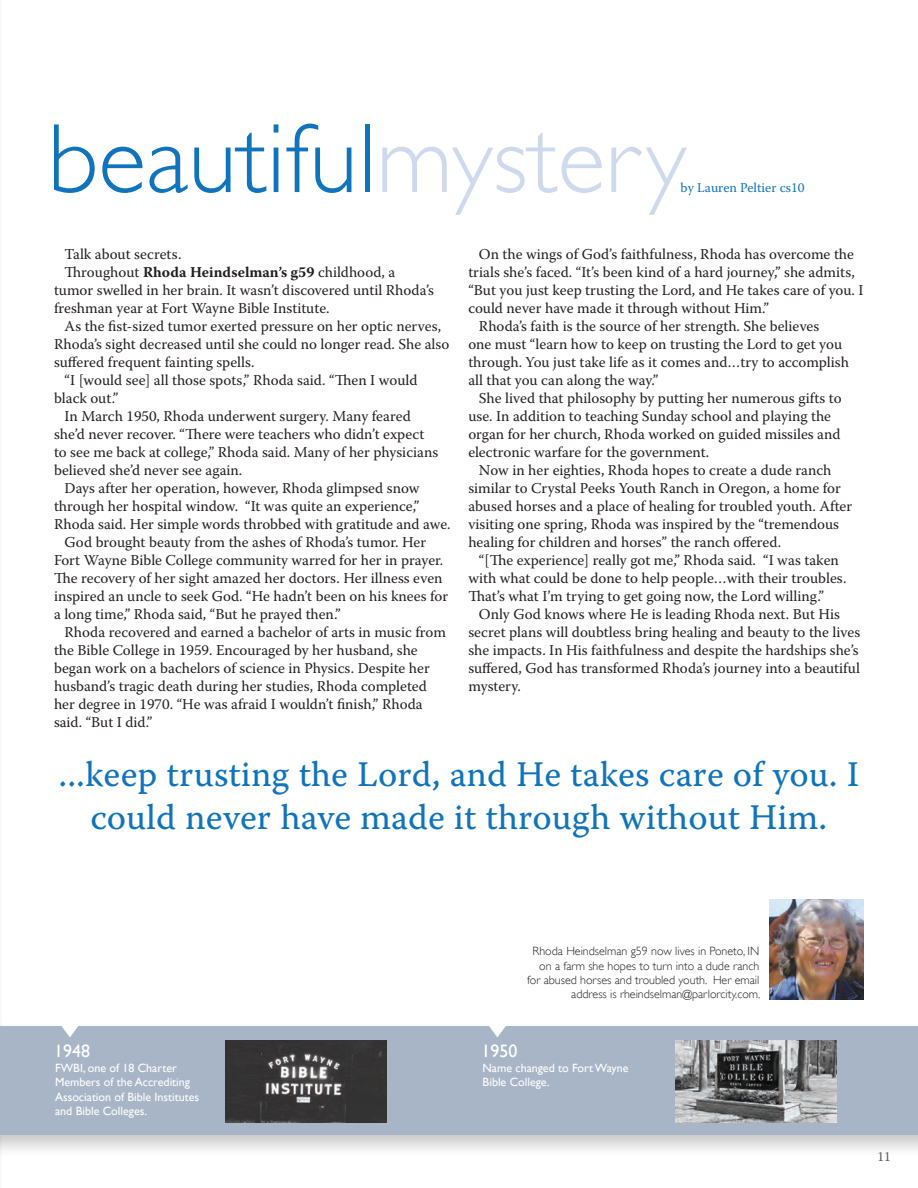
<style>
.page{position:relative;width:918px;height:1188px;background:#fff}
.page>*{position:absolute;margin:0;border:0;box-sizing:border-box;transform-origin:0 0}
.t1{font:36px/43.2px "Warnock Pro Capt";color:#1074bc;text-align:center}
.t2{font:18px "Gill Sans";color:#fff}
.t3{font:15px "Warnock Pro";color:#231f20}
.t4{font:13.5px "Warnock Pro";color:#1074bc}
.t5{font:13.5px "Warnock Pro";color:#57585a}
.t6{font:300 12px/14.4px "Gill Sans";color:#231f20;text-align:right}
.t7{font:12px/14.4px "Gill Sans";color:#fff}
.s1{font-weight:700}
</style>
<div class="page">
<hr style="left:0;top:0;width:2px;height:1188px;background:#f7f9fc">
<div style="left:0;top:1020px;width:918px;height:140px;background:#231f20;opacity:.25"></div>
<div style="left:0;top:1026px;width:918px;height:109px;background:#a8b5c7"></div>
<svg style="left:54px;top:124px;width:41px;height:69px"></svg>
<svg style="left:102px;top:147px;width:40px;height:46px"></svg>
<svg style="left:149px;top:147px;width:39px;height:46px"></svg>
<svg style="left:194px;top:133px;width:72px;height:60px"></svg>
<svg style="left:274px;top:124px;width:4px;height:68px"></svg>
<svg style="left:286px;top:124px;width:65px;height:69px"></svg>
<hr style="left:365px;top:124px;width:4px;height:68px;background:#1074bc">
<svg style="left:382px;top:133px;width:220px;height:82px"></svg>
<svg style="left:611px;top:147px;width:76px;height:68px"></svg>
<img style="left:769px;top:900px;width:95px;height:100px">
<img style="left:676px;top:1040px;width:160px;height:82px">
<img style="left:226px;top:1040px;width:160px;height:82px">
<svg style="left:60px;top:1023px;width:20px;height:14px"></svg>
<svg style="left:487px;top:1023px;width:21px;height:14px"></svg>
<p class="t4" style="left:681px;top:180px;width:126px">by Lauren Peltier cs10</p>
<p class="t3" style="left:65px;top:245px;width:118px">Talk about secrets.</p>
<p class="t3" style="left:65px;top:263px;width:332px">Throughout <span class="s1">Rhoda Heindselman’s g59</span> childhood, a</p>
<p class="t3" style="left:54px;top:281px;width:381px">tumor swelled in her brain. It wasn’t discovered until Rhoda’s</p>
<p class="t3" style="left:54px;top:299px;width:277px">freshman year at Fort Wayne Bible Institute.</p>
<p class="t3" style="left:65px;top:317px;width:378px">As the fist-sized tumor exerted pressure on her optic nerves,</p>
<p class="t3" style="left:54px;top:335px;width:397px">Rhoda’s sight decreased until she could no longer read. She also</p>
<p class="t3" style="left:54px;top:353px;width:202px">suffered frequent fainting spells.</p>
<p class="t3" style="left:65px;top:371px;width:354px">“I [would see] all those spots,” Rhoda said. “Then I would</p>
<p class="t3" style="left:54px;top:389px;width:66px">black out.”</p>
<p class="t3" style="left:65px;top:407px;width:348px">In March 1950, Rhoda underwent surgery. Many feared</p>
<p class="t3" style="left:54px;top:425px;width:372px">she’d never recover. “There were teachers who didn’t expect</p>
<p class="t3" style="left:54px;top:443px;width:386px">to see me back at college,” Rhoda said. Many of her physicians</p>
<p class="t3" style="left:54px;top:461px;width:190px">believed she’d never see again.</p>
<p class="t3" style="left:65px;top:479px;width:356px">Days after her operation, however, Rhoda glimpsed snow</p>
<p class="t3" style="left:54px;top:497px;width:367px">through her hospital window. “It was quite an experience,”</p>
<p class="t3" style="left:54px;top:515px;width:398px">Rhoda said. Her simple words throbbed with gratitude and awe.</p>
<p class="t3" style="left:65px;top:533px;width:363px">God brought beauty from the ashes of Rhoda’s tumor. Her</p>
<p class="t3" style="left:54px;top:551px;width:391px">Fort Wayne Bible College community warred for her in prayer.</p>
<p class="t3" style="left:54px;top:569px;width:390px">The recovery of her sight amazed her doctors. Her illness even</p>
<p class="t3" style="left:54px;top:587px;width:396px">inspired an uncle to seek God. “He hadn’t been on his knees for</p>
<p class="t3" style="left:54px;top:605px;width:288px">a long time,” Rhoda said, “But he prayed then.”</p>
<p class="t3" style="left:65px;top:623px;width:383px">Rhoda recovered and earned a bachelor of arts in music from</p>
<p class="t3" style="left:54px;top:641px;width:365px">the Bible College in 1959. Encouraged by her husband, she</p>
<p class="t3" style="left:54px;top:659px;width:377px">began work on a bachelors of science in Physics. Despite her</p>
<p class="t3" style="left:54px;top:677px;width:375px">husband’s tragic death during her studies, Rhoda completed</p>
<p class="t3" style="left:54px;top:695px;width:370px">her degree in 1970. “He was afraid I wouldn’t finish,” Rhoda</p>
<p class="t3" style="left:54px;top:713px;width:100px">said. “But I did.”</p>
<p class="t3" style="left:479px;top:245px;width:377px">On the wings of God’s faithfulness, Rhoda has overcome the</p>
<p class="t3" style="left:468px;top:263px;width:388px">trials she’s faced. “It’s been kind of a hard journey,” she admits,</p>
<p class="t3" style="left:468px;top:281px;width:397px">“But you just keep trusting the Lord, and He takes care of you. I</p>
<p class="t3" style="left:468px;top:299px;width:302px">could never have made it through without Him.”</p>
<p class="t3" style="left:479px;top:317px;width:342px">Rhoda’s faith is the source of her strength. She believes</p>
<p class="t3" style="left:468px;top:335px;width:375px">one must “learn how to keep on trusting the Lord to get you</p>
<p class="t3" style="left:468px;top:353px;width:382px">through. You just take life as it comes and…try to accomplish</p>
<p class="t3" style="left:468px;top:371px;width:192px">all that you can along the way.”</p>
<p class="t3" style="left:479px;top:389px;width:364px">She lived that philosophy by putting her numerous gifts to</p>
<p class="t3" style="left:468px;top:407px;width:364px">use. In addition to teaching Sunday school and playing the</p>
<p class="t3" style="left:468px;top:425px;width:374px">organ for her church, Rhoda worked on guided missiles and</p>
<p class="t3" style="left:468px;top:443px;width:243px">electronic warfare for the government.</p>
<p class="t3" style="left:479px;top:461px;width:354px">Now in her eighties, Rhoda hopes to create a dude ranch</p>
<p class="t3" style="left:468px;top:479px;width:374px">similar to Crystal Peeks Youth Ranch in Oregon, a home for</p>
<p class="t3" style="left:468px;top:497px;width:385px">abused horses and a place of healing for troubled youth. After</p>
<p class="t3" style="left:468px;top:515px;width:372px">visiting one spring, Rhoda was inspired by the “tremendous</p>
<p class="t3" style="left:468px;top:533px;width:314px">healing for children and horses” the ranch offered.</p>
<p class="t3" style="left:479px;top:551px;width:361px">“[The experience] really got me,” Rhoda said. “I was taken</p>
<p class="t3" style="left:468px;top:569px;width:380px">with what could be done to help people…with their troubles.</p>
<p class="t3" style="left:468px;top:587px;width:357px">That’s what I’m trying to get going now, the Lord willing.”</p>
<p class="t3" style="left:479px;top:605px;width:363px">Only God knows where He is leading Rhoda next. But His</p>
<p class="t3" style="left:468px;top:623px;width:393px">secret plans will doubtless bring healing and beauty to the lives</p>
<p class="t3" style="left:468px;top:641px;width:392px">she impacts. In His faithfulness and despite the hardships she’s</p>
<p class="t3" style="left:468px;top:659px;width:393px">suffered, God has transformed Rhoda’s journey into a beautiful</p>
<p class="t3" style="left:468px;top:677px;width:54px">mystery.</p>
<p class="t1" style="left:59px;top:752px;width:802px">...keep trusting the Lord, and He takes care of you. I could never have made it through without Him.</p>
<p class="t6" style="left:527px;top:944px;width:235px">Rhoda Heindselman g59 now lives in Poneto, IN on a farm she hopes to turn into a dude ranch for abused horses and troubled youth. Her email address is rheindselman@parlorcity.com.</p>
<p class="t2" style="left:54px;top:1041px;width:37px">1948</p>
<p class="t2" style="left:482px;top:1041px;width:37px">1950</p>
<p class="t7" style="left:55px;top:1061px;width:146px">FWBI, one of 18 Charter<br>Members of the Accrediting<br>Association of Bible Institutes and Bible Colleges.</p>
<p class="t7" style="left:483px;top:1061px;width:147px">Name changed to Fort Wayne<br>Bible College.</p>
<p class="t5" style="left:877px;top:1149px;width:15px">11</p>
</div>
